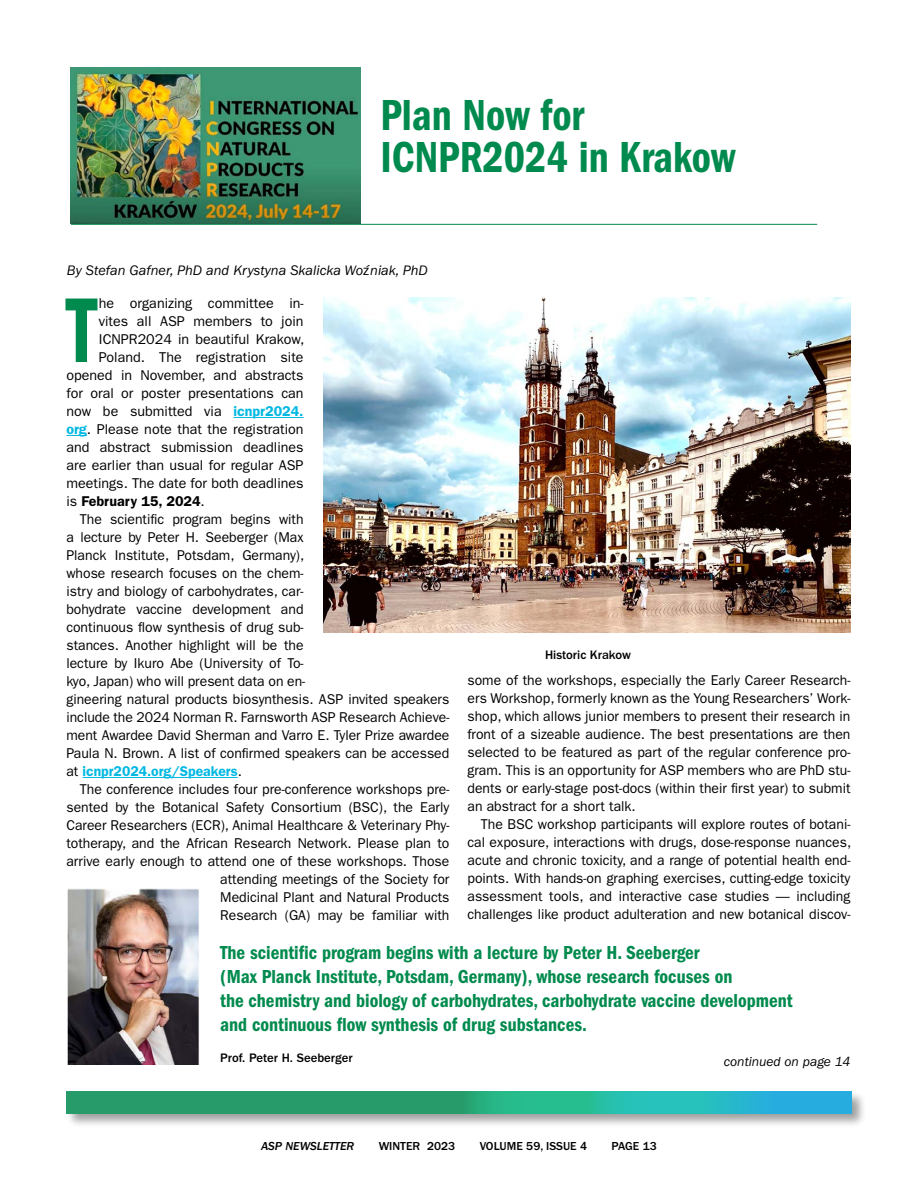
<style>
.page{position:relative;width:918px;height:1188px;background:#fff}
.page>*{position:absolute;margin:0;border:0;box-sizing:border-box;transform-origin:0 0}
.t1{font:95.25px "ITC Franklin Gothic Std Dm Cd";color:#008a4e;scale:.81 1}
.t2{font:45px/42px "ITC Franklin Gothic Std Dm Cd";color:#008a4e;scale:.93 1}
.t3{font:19.5px/24px "ITC Franklin Gothic Std Dm Cd";color:#008a4e}
.t4{font:14.25px/18px "ITC Franklin Gothic Std";color:#000;text-align:justify}
.t5{font:italic 14.25px "ITC Franklin Gothic Std";color:#000}
.t6{font:600 14.25px "ITC Franklin Gothic Std";color:#00b8e2}
.t7{font:600 14.25px "ITC Franklin Gothic Std";color:#000}
.t8{font:italic 13.5px "ITC Franklin Gothic Std";color:#000}
.t9{font:500 12.75px "ITC Franklin Gothic Std";color:#000}
.t10{font:500 12px "ITC Franklin Gothic Std";color:#000}
.t11{font:12px "ITC Franklin Gothic Std Med It";color:#000}
.s1{font-style:normal}
.s2{font-weight:600;color:#00b8e2}
.s3{font-weight:400}
.s4{font-weight:400;color:#000}
</style>
<div class="page">
<div style="left:66px;top:1091px;width:800px;height:37px;background:#000;opacity:.45"></div>
<svg style="left:67px;top:1092px;width:784px;height:21px;background:#27a98d"></svg>
<hr style="left:71px;top:224px;width:746px;height:1px;background:#008a4e">
<hr style="left:233px;top:417px;width:71px;height:1px;background:#00b8e2">
<svg style="left:66px;top:435px;width:21px;height:1px"></svg>
<hr style="left:83px;top:777px;width:155px;height:1px;background:#00b8e2">
<img style="left:71px;top:68px;width:289px;height:155px">
<img style="left:324px;top:297px;width:526px;height:336px">
<img style="left:68px;top:890px;width:130px;height:174px">
<div style="left:66px;top:888px;width:134px;height:178px;border:1px solid #fff"></div>
<h2 class="t2" style="left:381px;top:95px;width:383px">Plan Now for<br>ICNPR2024 in Krakow</h2>
<p class="t5" style="left:67px;top:262px;width:362px">By Stefan Gafner, PhD and Krystyna Skalicka Wo<span class="s1">z´</span>niak, PhD</p>
<h1 class="t1" style="left:66px;top:276px;width:39px">T</h1>
<p class="t4" style="left:99px;top:294px;width:206px">he organizing committee in-</p>
<p class="t4" style="left:99px;top:312px;width:206px">vites all ASP members to join</p>
<p class="t4" style="left:99px;top:330px;width:207px">ICNPR2024 in beautiful Krakow,</p>
<p class="t4" style="left:99px;top:348px;width:206px">Poland. The registration site</p>
<p class="t4" style="left:66px;top:366px;width:239px">opened in November, and abstracts</p>
<p class="t4" style="left:66px;top:384px;width:239px">for oral or poster presentations can</p>
<p class="t4" style="left:66px;top:402px;width:239px">now be submitted via <span class="s2">icnpr2024.</span></p>
<p class="t4" style="left:66px;top:420px;width:239px"><span class="s2">org</span>. Please note that the registration</p>
<p class="t4" style="left:66px;top:438px;width:239px">and abstract submission deadlines</p>
<p class="t4" style="left:66px;top:456px;width:239px">are earlier than usual for regular ASP</p>
<p class="t4" style="left:66px;top:474px;width:239px">meetings. The date for both deadlines</p>
<p class="t7" style="left:66px;top:493px;width:140px"><span class="s3">is</span> February 15, 2024<span class="s3">.</span></p>
<p class="t4" style="left:80px;top:510px;width:225px">The scientific program begins with</p>
<p class="t4" style="left:66px;top:528px;width:239px">a lecture by Peter H. Seeberger (Max</p>
<p class="t4" style="left:66px;top:546px;width:239px">Planck Institute, Potsdam, Germany),</p>
<p class="t4" style="left:66px;top:564px;width:239px">whose research focuses on the chem-</p>
<p class="t4" style="left:66px;top:582px;width:239px">istry and biology of carbohydrates, car-</p>
<p class="t4" style="left:66px;top:600px;width:239px">bohydrate vaccine development and</p>
<p class="t4" style="left:66px;top:618px;width:239px">continuous flow synthesis of drug sub-</p>
<p class="t4" style="left:66px;top:636px;width:239px">stances. Another highlight will be the</p>
<p class="t4" style="left:66px;top:654px;width:239px">lecture by Ikuro Abe (University of To-</p>
<p class="t4" style="left:66px;top:672px;width:240px">kyo, Japan) who will present data on en-</p>
<p class="t4" style="left:66px;top:690px;width:385px">gineering natural products biosynthesis. ASP invited speakers</p>
<p class="t4" style="left:66px;top:708px;width:385px">include the 2024 Norman R. Farnsworth ASP Research Achieve-</p>
<p class="t4" style="left:66px;top:726px;width:385px">ment Awardee David Sherman and Varro E. Tyler Prize awardee</p>
<p class="t4" style="left:66px;top:744px;width:384px">Paula N. Brown. A list of confirmed speakers can be accessed</p>
<p class="t6" style="left:66px;top:763px;width:177px"><span class="s4">at</span> icnpr2024.org/Speakers<span class="s4">.</span></p>
<p class="t4" style="left:80px;top:780px;width:371px">The conference includes four pre-conference workshops pre-</p>
<p class="t4" style="left:66px;top:798px;width:385px">sented by the Botanical Safety Consortium (BSC), the Early</p>
<p class="t4" style="left:66px;top:816px;width:385px">Career Researchers (ECR), Animal Healthcare &amp; Veterinary Phy-</p>
<p class="t4" style="left:66px;top:834px;width:385px">totherapy, and the African Research Network. Please plan to</p>
<p class="t4" style="left:66px;top:852px;width:385px">arrive early enough to attend one of these workshops. Those</p>
<p class="t4" style="left:220px;top:870px;width:231px">attending meetings of the Society for</p>
<p class="t4" style="left:220px;top:888px;width:231px">Medicinal Plant and Natural Products</p>
<p class="t4" style="left:220px;top:906px;width:231px">Research (GA) may be familiar with</p>
<p class="t9" style="left:545px;top:648px;width:88px">Historic Krakow</p>
<p class="t4" style="left:467px;top:672px;width:385px">some of the workshops, especially the Early Career Research&shy;ers Workshop, formerly known as the Young Researchers’ Work&shy;shop, which allows junior members to present their research in front of a sizeable audience. The best presentations are then selected to be featured as part of the regular conference pro&shy;gram. This is an opportunity for ASP members who are PhD stu&shy;dents or early-stage post-docs (within their first year) to submit an abstract for a short talk.</p>
<p class="t4" style="left:467px;top:816px;width:385px;text-indent:14px">The BSC workshop participants will explore routes of botani&shy;cal exposure, interactions with drugs, dose-response nuances, acute and chronic toxicity, and a range of potential health end&shy;points. With hands-on graphing exercises, cutting-edge toxicity assessment tools, and interactive case studies — including challenges like product adulteration and new botanical discov-</p>
<p class="t3" style="left:220px;top:940px;width:574px">The scientific program begins with a lecture by Peter H. Seeberger<br>(Max Planck Institute, Potsdam, Germany), whose research focuses on<br>the chemistry and biology of carbohydrates, carbohydrate vaccine development and continuous flow synthesis of drug substances.</p>
<p class="t9" style="left:220px;top:1051px;width:134px">Prof. Peter H. Seeberger</p>
<p class="t8" style="left:724px;top:1054px;width:128px">continued on page 14</p>
<p class="t11" style="left:261px;top:1139px;width:95px">ASP NEWSLETTER</p>
<p class="t10" style="left:379px;top:1139px;width:78px">WINTER 2023</p>
<p class="t10" style="left:480px;top:1139px;width:109px">VOLUME 59, ISSUE 4</p>
<p class="t10" style="left:612px;top:1139px;width:47px">PAGE 13</p>
</div>
